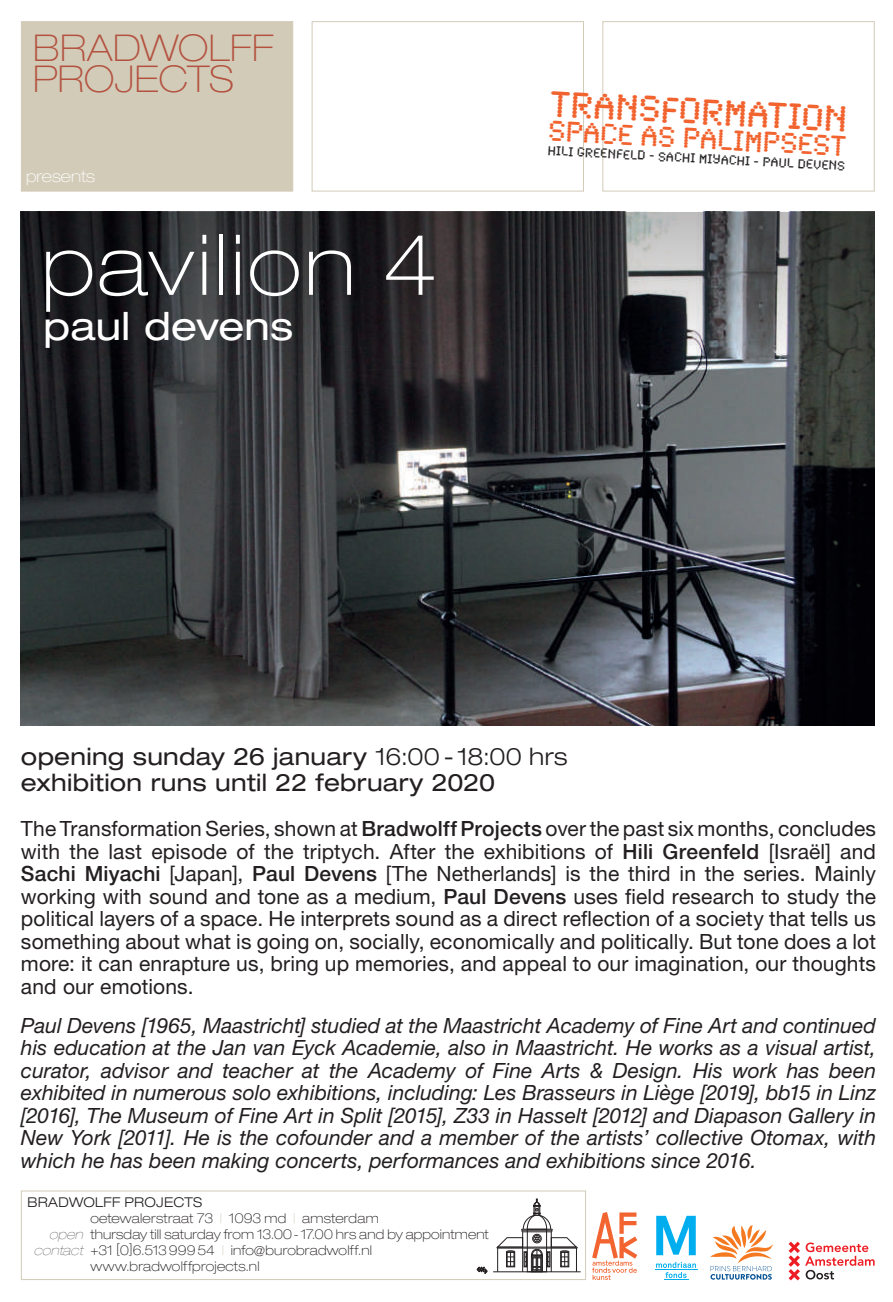
<style>
.page{position:relative;width:893px;height:1302px;background:#fff}
.page>*{position:absolute;margin:0;border:0;box-sizing:border-box;transform-origin:0 0}
.t1{font:100 expanded 84px "Helvetica Neue LT Std";letter-spacing:.035em;color:#fff}
.t2{font:expanded 39px "Helvetica Neue LT Std";letter-spacing:.005em;color:#fff}
.t3{font:37.05px "Synchro LET";color:#f2642f}
.t4{font:100 expanded 36.9px/31.2px "Helvetica Neue LT Std";color:#b45240}
.t5{font:29.25px "Synchro LET";color:#f2642f}
.t6{font:expanded 24px/25.5px "Helvetica Neue LT Std";letter-spacing:.01em;color:#231f20}
.t7{font:21px/22.5px "Helvetica Neue LT Std";letter-spacing:.005em;color:#231f20;text-align:justify}
.t8{font:italic 21px/22.5px "Helvetica Neue LT Std";color:#231f20;text-align:justify}
.t9{font:100 expanded 16.5px "Helvetica Neue LT Std";letter-spacing:.005em;color:#fff}
.t10{font:100 expanded 13.5px "Helvetica Neue LT Std";letter-spacing:.01em;color:#231f20}
.t11{font:300 expanded 13.5px "Helvetica Neue LT Std";letter-spacing:.02em;color:#231f20}
.t12{font:13.05px "Synchro LET";color:#231f20}
.s1{font-weight:300}
.s2{font-weight:500}
.s3{color:#d2cbb8}
.s4{font-weight:200;font-style:italic}
</style>
<div class="page">
<div style="left:21px;top:21px;width:272px;height:170px;background:#d2cbb8"></div>
<div style="left:602px;top:21px;width:273px;height:170px;border:1px solid #d2cbb8"></div>
<div style="left:312px;top:21px;width:272px;height:170px;border:1px solid #d2cbb8"></div>
<div style="left:21px;top:1190px;width:565px;height:89px;border:1px solid #d2cbb8"></div>
<hr style="left:493px;top:1271px;width:88px;height:1px;background:#231f20">
<svg style="left:497px;top:1198px;width:81px;height:73px"></svg>
<img style="left:21px;top:369px;width:854px;height:356px">
<svg style="left:21px;top:212px;width:854px;height:157px;background:#38383b"></svg>
<svg style="left:656px;top:1215px;width:40px;height:39px"></svg>
<hr style="left:655px;top:1268px;width:42px;height:1px;background:#00aeef">
<svg style="left:656px;top:1261px;width:40px;height:18px"></svg>
<svg style="left:592px;top:1212px;width:45px;height:67px"></svg>
<svg style="left:788px;top:1241px;width:87px;height:39px"></svg>
<svg style="left:710px;top:1225px;width:63px;height:54px"></svg>
<svg style="left:477px;top:1266px;width:10px;height:7px"></svg>
<h3 class="t4" style="left:33px;top:31px;width:242px">BRADWOLFF<br>PROJECTS</h3>
<p class="t9" style="left:26px;top:166px;width:70px">presents</p>
<h1 class="t1" style="left:42px;top:215px;width:397px">pavilion 4</h1>
<h2 class="t2" style="left:44px;top:302px;width:251px">paul devens</h2>
<h3 class="t3" style="left:552px;top:70px;width:299px;rotate:3deg">TRANSFORMATION</h3>
<h3 class="t5" style="left:550px;top:104px;width:299px;rotate:3deg">space as palimpsest</h3>
<p class="t12" style="left:548px;top:138px;width:299px;rotate:3deg">hili greenfeld - sachi miyachi - paul devens</p>
<p class="t6" style="left:21px;top:743px;width:548px">opening sunday 26 january <span class="s1">16:00- 18:00 hrs </span>exhibition runs until 22 february 2020</p>
<p class="t7" style="left:21px;top:816px;width:857px">The Transformation Series, shown at <span class="s2">Bradwolff Projects</span> over the past six months, concludes with the last episode of the triptych. After the exhibitions of <span class="s2">Hili Greenfeld</span> [Israël] and <span class="s2">Sachi Miyachi</span> [Japan], <span class="s2">Paul Devens</span> [The Netherlands] is the third in the series. Mainly working with sound and tone as a medium, <span class="s2">Paul Devens</span> uses field research to study the political layers of a space. He interprets sound as a direct reflection of a society that tells us something about what is going on, socially, economically and politically. But tone does a lot more: it can enrapture us, bring up memories, and appeal to our imagination, our thoughts and our emotions.</p>
<p class="t8" style="left:21px;top:1013px;width:857px">Paul Devens [1965, Maastricht] studied at the Maastricht Academy of Fine Art and continued his education at the Jan van Eyck Academie, also in Maastricht. He works as a visual artist, curator, advisor and teacher at the Academy of Fine Arts &amp; Design. His work has been exhibited in numerous solo exhibitions, including: Les Brasseurs in Liège [2019], bb15 in Linz [2016], The Museum of Fine Art in Split [2015], Z33 in Hasselt [2012] and Diapason Gallery in New York [2011]. He is the cofounder and a member of the artists’ collective Otomax, with which he has been making concerts, performances and exhibitions since 2016.</p>
<p class="t11" style="left:27px;top:1193px;width:176px">BRADWOLFF PROJECTS</p>
<p class="t10" style="left:90px;top:1210px;width:290px">oetewalerstraat 73 <span class="s3">|</span> 1093 md <span class="s3">|</span> amsterdam</p>
<p class="t10" style="left:49px;top:1226px;width:441px"><span class="s4">open</span> thursday till saturday from 13.00- 17.00 hrs and by appointment</p>
<p class="t10" style="left:33px;top:1241px;width:340px"><span class="s4">contact</span> +31 [0]6.51399954 <span class="s3">|</span> info@burobradwolff.nl</p>
<p class="t10" style="left:90px;top:1257px;width:171px">www.bradwolffprojects.nl</p>
</div>
